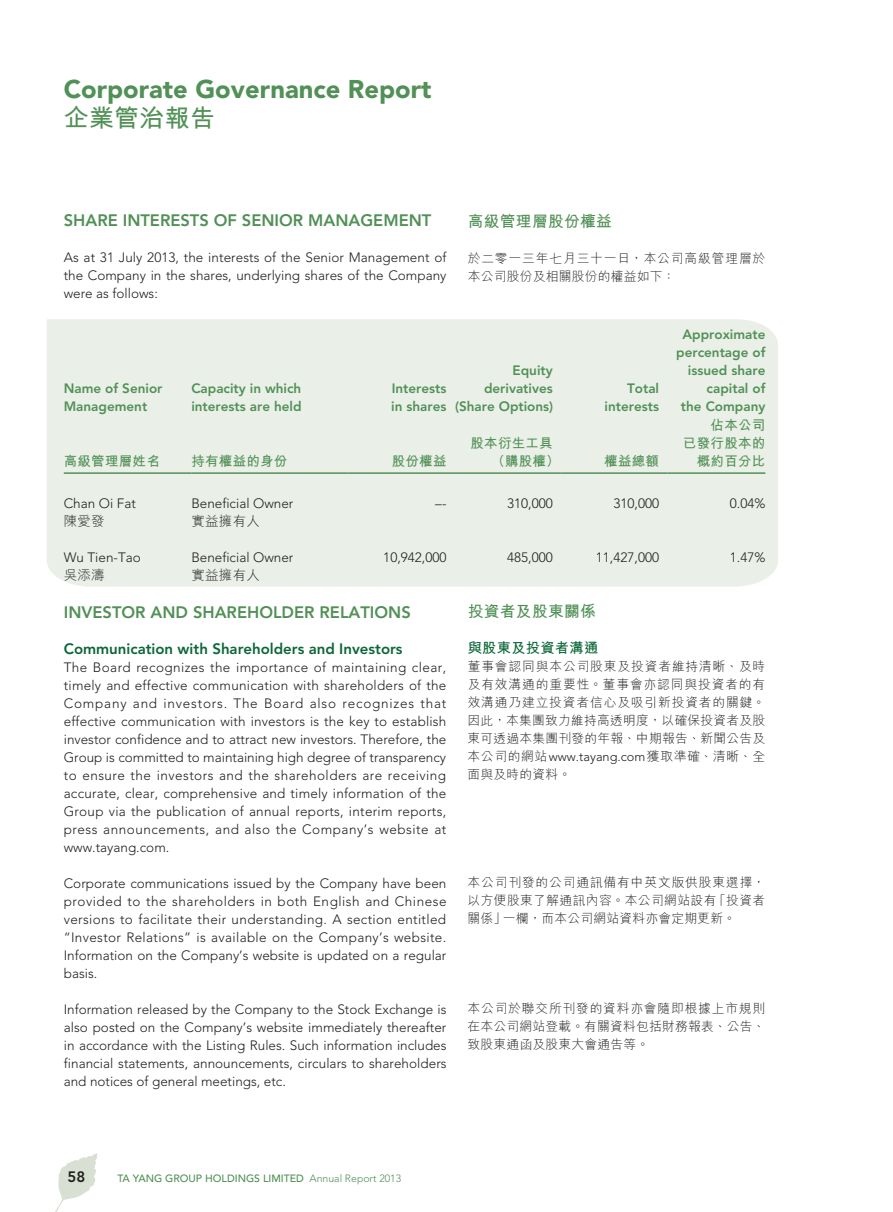
<style>
.page{position:relative;width:893px;height:1212px;background:#fff}
.page>*{position:absolute;margin:0;border:0;box-sizing:border-box;transform-origin:0 0}
.t1{font:900 25.5px "Avenir LT Std";color:#519056}
.t2{font:700 24.75px "M Hei HK";letter-spacing:.02em;color:#519056}
.t3{font:800 16.5px "Avenir LT Std";color:#519056}
.t4{font:700 15.75px "M Hei HK";letter-spacing:.02em;color:#519056}
.t5{font:800 15px "Avenir LT Std";color:#0c6638}
.t6{font:800 15px "Avenir LT Std";color:#231f20}
.t7{font:700 14.25px "M Hei HK";letter-spacing:.02em;color:#0c6638}
.t8{font:300 13.5px/18px "Avenir LT Std";color:#231f20;text-align:justify}
.t9{font:800 13.5px/18px "Avenir LT Std";color:#519056}
.t10{font:700 13.5px/18px "M Hei HK";letter-spacing:.02em;color:#519056}
.t11{font:300 13.5px "M Hei HK";letter-spacing:.02em;color:#231f20}
.t12{font:300 12.75px/18px "M Hei HK";letter-spacing:.02em;color:#231f20;text-align:justify}
.t13{font:300 12.75px/18px "M Hei HK";letter-spacing:.07em;color:#231f20}
.t14{font:500 10.5px "Avenir LT Std";color:#519056}
.s1{font-family:"Avenir LT Std"}
.s2{font-weight:300}
</style>
<div class="page">
<svg style="left:55px;top:1153px;width:43px;height:59px"></svg>
<div style="left:47px;top:319px;width:731px;height:268px;background:#eaf0e8"></div>
<hr style="left:64px;top:472px;width:127px;height:2px;background:#519056">
<hr style="left:191px;top:472px;width:158px;height:2px;background:#519056">
<hr style="left:349px;top:472px;width:106px;height:2px;background:#519056">
<hr style="left:455px;top:472px;width:106px;height:2px;background:#519056">
<hr style="left:561px;top:472px;width:107px;height:2px;background:#519056">
<hr style="left:668px;top:472px;width:97px;height:2px;background:#519056">
<h1 class="t1" style="left:64px;top:73px;width:369px">Corporate Governance Report</h1>
<h2 class="t2" style="left:64px;top:100px;width:152px">企業管治報告</h2>
<p class="t3" style="left:64px;top:211px;width:369px">SHARE INTERESTS OF SENIOR MANAGEMENT</p>
<p class="t8" style="left:64px;top:249px;width:384px">As at 31 July 2013, the interests of the Senior Management of the Company in the shares, underlying shares of the Company were as follows:</p>
<p class="t4" style="left:468px;top:209px;width:146px">高級管理層股份權益</p>
<p class="t13" style="left:468px;top:249px;width:299px">於二零一三年七月三十一日，本公司高級管理層於本公司股份及相關股份的權益如下：</p>
<p class="t9" style="left:64px;top:379px;width:100px">Name of Senior<br>Management</p>
<p class="t9" style="left:191px;top:379px;width:112px">Capacity in which interests are held</p>
<p class="t9" style="left:391px;top:379px;width:57px">Interests in shares</p>
<p class="t10" style="left:64px;top:451px;width:98px">高級管理層姓名</p>
<p class="t10" style="left:191px;top:451px;width:98px">持有權益的身份</p>
<p class="t10" style="left:392px;top:451px;width:56px">股份權益</p>
<p class="t9" style="left:455px;top:361px;width:100px;text-align:right">Equity derivatives (Share Options)</p>
<p class="t10" style="left:491px;top:433px;width:70px;text-indent:-21px">股本衍生工具（購股權）</p>
<p class="t9" style="left:605px;top:379px;width:56px;text-align:right">Total interests</p>
<p class="t10" style="left:604px;top:451px;width:56px">權益總額</p>
<p class="t9" style="left:676px;top:325px;width:91px;text-align:right">Approximate percentage of issued share capital of<br>the Company</p>
<p class="t10" style="left:683px;top:415px;width:84px;text-align:right">佔本公司<br>已發行股本的概約百分比</p>
<p class="t8" style="left:64px;top:494px;width:74px">Chan Oi Fat</p>
<p class="t8" style="left:191px;top:494px;width:104px">Beneficial Owner</p>
<p class="t8" style="left:435px;top:494px;width:13px">–-</p>
<p class="t8" style="left:507px;top:494px;width:47px">310,000</p>
<p class="t8" style="left:613px;top:494px;width:47px">310,000</p>
<p class="t8" style="left:730px;top:494px;width:37px">0.04%</p>
<p class="t11" style="left:64px;top:514px;width:43px">陳愛發</p>
<p class="t11" style="left:191px;top:514px;width:70px">實益擁有人</p>
<p class="t8" style="left:64px;top:548px;width:79px">Wu Tien-Tao</p>
<p class="t8" style="left:191px;top:548px;width:104px">Beneficial Owner</p>
<p class="t8" style="left:383px;top:548px;width:65px">10,942,000</p>
<p class="t8" style="left:507px;top:548px;width:47px">485,000</p>
<p class="t8" style="left:596px;top:548px;width:65px">11,427,000</p>
<p class="t8" style="left:730px;top:548px;width:37px">1.47%</p>
<p class="t11" style="left:64px;top:568px;width:43px">吳添濤</p>
<p class="t11" style="left:191px;top:568px;width:70px">實益擁有人</p>
<p class="t3" style="left:64px;top:602px;width:349px">INVESTOR AND SHAREHOLDER RELATIONS</p>
<p class="t5" style="left:64px;top:640px;width:340px">Communication with Shareholders and Investors</p>
<p class="t8" style="left:64px;top:658px;width:384px">The Board recognizes the importance of maintaining clear, timely and effective communication with shareholders of the Company and investors. The Board also recognizes that effective communication with investors is the key to establish investor confidence and to attract new investors. Therefore, the Group is committed to maintaining high degree of transparency to ensure the investors and the shareholders are receiving accurate, clear, comprehensive and timely information of the Group via the publication of annual reports, interim reports, press announcements, and also the Company’s website at www.tayang.com.</p>
<p class="t8" style="left:64px;top:874px;width:384px">Corporate communications issued by the Company have been provided to the shareholders in both English and Chinese versions to facilitate their understanding. A section entitled “Investor Relations” is available on the Company’s website.<br>Information on the Company’s website is updated on a regular basis.</p>
<p class="t8" style="left:64px;top:1000px;width:384px">Information released by the Company to the Stock Exchange is also posted on the Company’s website immediately thereafter in accordance with the Listing Rules. Such information includes financial statements, announcements, circulars to shareholders and notices of general meetings, etc.</p>
<p class="t4" style="left:468px;top:599px;width:130px">投資者及股東關係</p>
<p class="t7" style="left:468px;top:637px;width:132px">與股東及投資者溝通</p>
<p class="t12" style="left:468px;top:657px;width:299px">董事會認同與本公司股東及投資者維持清晰、及時及有效溝通的重要性。董事會亦認同與投資者的有效溝通乃建立投資者信心及吸引新投資者的關鍵。因此，本集團致力維持高透明度，以確保投資者及股東可透過本集團刊發的年報、中期報告、新聞公告及本公司的網站<span class="s1">www.tayang.com</span>獲取準確、清晰、全面與及時的資料。</p>
<p class="t12" style="left:467px;top:873px;width:299px">本公司刊發的公司通訊備有中英文版供股東選擇，以方便股東了解通訊內容。本公司網站設有「投資者關係」一欄，而本公司網站資料亦會定期更新。</p>
<p class="t12" style="left:468px;top:999px;width:299px">本公司於聯交所刊發的資料亦會隨即根據上市規則在本公司網站登載。有關資料包括財務報表、公告、致股東通函及股東大會通告等。</p>
<p class="t6" style="left:68px;top:1168px;width:19px">58</p>
<p class="t14" style="left:117px;top:1172px;width:285px">TA YANG GROUP HOLDINGS LIMITED <span class="s2">Annual Report 2013</span></p>
</div>
